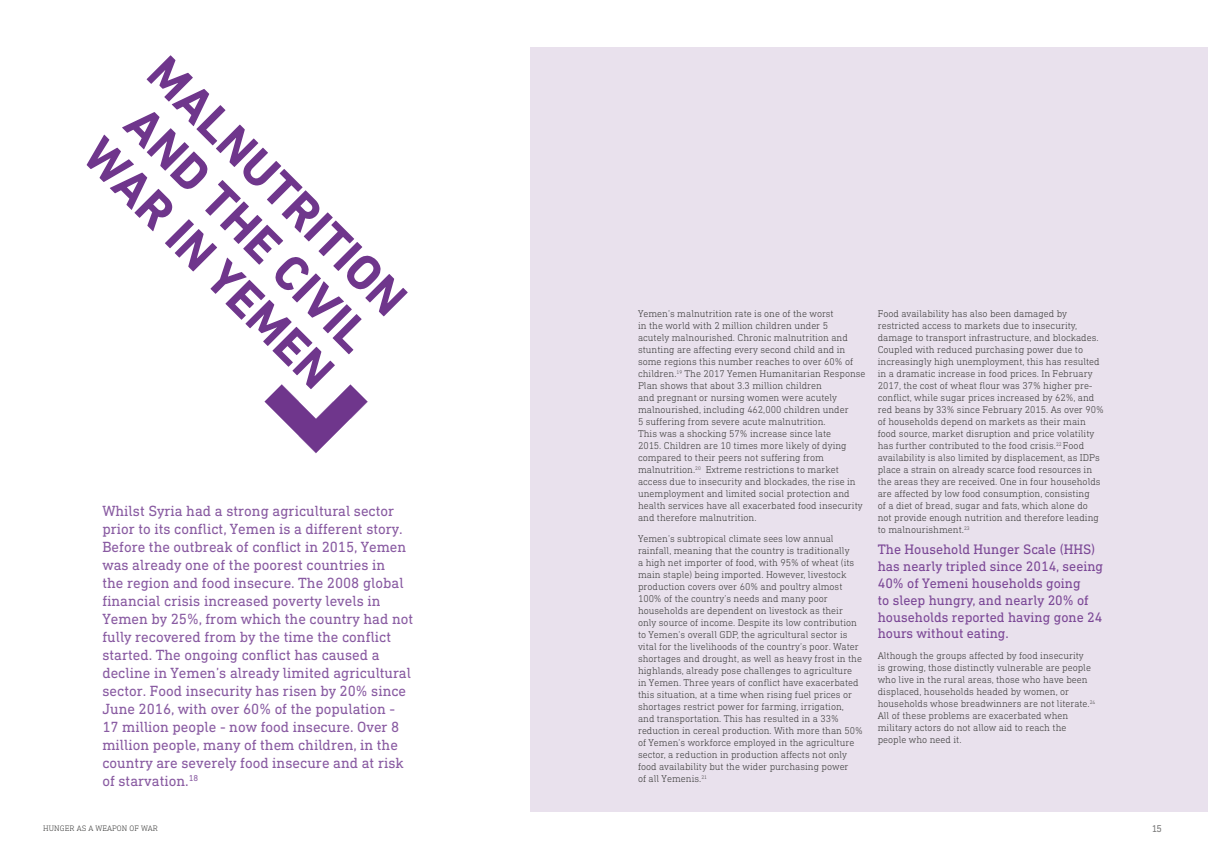
<style>
.page{position:relative;width:1208px;height:859px;background:#fff}
.page>*{position:absolute;margin:0;border:0;box-sizing:border-box;transform-origin:0 0}
.t1{font:700 50.1px/51.5px "DIN Next LT Pro";color:#6f368c;text-align:justify}
.Intro_Large{font:15px/18px "DIN Next Slab Pro";color:#895ba2}
.Large_Subtitle{font:14px/16.8px "DIN Next Slab Pro";color:#7b4796}
.BodyCopy{font:300 10px/12px "DIN Next Slab Pro";color:#3d3d3c}
.t2{font:10px "DIN Next Slab Pro";color:#3d3d3c}
.t3{font:300 8px "DIN Next Slab Pro";letter-spacing:.01em;color:#3d3d3c}
</style>
<div class="page">
<svg style="left:264px;top:384px;width:103px;height:69px"></svg>
<div style="left:530px;top:47px;width:678px;height:765px;background:#e9e1ed"></div>
<p class="t1" style="left:175px;top:47px;width:343px;rotate:45deg">MALNUTRITION AND THE CIVIL WAR IN YEMEN</p>
<p class="Intro_Large" style="left:102px;top:502px;width:312px">Whilst Syria had a strong agricultural sector prior to its conflict, Yemen is a different story.<br>Before the outbreak of conflict in 2015, Yemen was already one of the poorest countries in<br>the region and food insecure. The 2008 global financial crisis increased poverty levels in Yemen by 25%, from which the country had not fully recovered from by the time the conflict started. The ongoing conflict has caused a decline in Yemen’s already limited agricultural sector. Food insecurity has risen by 20% since June 2016, with over 60% of the population - 17 million people - now food insecure. Over 8 million people, many of them children, in the country are severely food insecure and at risk of starvation.<sup>18</sup></p>
<p class="BodyCopy" style="left:638px;top:308px;width:229px">Yemen’s malnutrition rate is one of the worst<br>in the world with 2 million children under 5<br>acutely malnourished. Chronic malnutrition and stunting are affecting every second child and in some regions this number reaches to over 60% of children.<sup>19</sup> The 2017 Yemen Humanitarian Response Plan shows that about 3.3 million children<br>and pregnant or nursing women were acutely malnourished, including 462,000 children under<br>5 suffering from severe acute malnutrition.<br>This was a shocking 57% increase since late<br>2015. Children are 10 times more likely of dying compared to their peers not suffering from malnutrition.<sup>20</sup> Extreme restrictions to market access due to insecurity and blockades, the rise in unemployment and limited social protection and health services have all exacerbated food insecurity and therefore malnutrition.</p>
<p class="BodyCopy" style="left:638px;top:533px;width:226px">Yemen’s subtropical climate sees low annual rainfall, meaning that the country is traditionally<br>a high net importer of food, with 95% of wheat (its main staple) being imported. However, livestock production covers over 60% and poultry almost 100% of the country’s needs and many poor households are dependent on livestock as their only source of income. Despite its low contribution to Yemen’s overall GDP, the agricultural sector is vital for the livelihoods of the country’s poor. Water shortages and drought, as well as heavy frost in the highlands, already pose challenges to agriculture in Yemen. Three years of conflict have exacerbated this situation, at a time when rising fuel prices or shortages restrict power for farming, irrigation, and transportation. This has resulted in a 33% reduction in cereal production. With more than 50% of Yemen’s workforce employed in the agriculture sector, a reduction in production affects not only food availability but the wider purchasing power<br>of all Yemenis.<sup>21</sup></p>
<p class="BodyCopy" style="left:877px;top:307px;width:227px">Food availability has also been damaged by restricted access to markets due to insecurity, damage to transport infrastructure, and blockades.<br>Coupled with reduced purchasing power due to increasingly high unemployment, this has resulted in a dramatic increase in food prices. In February 2017, the cost of wheat flour was 37% higher pre&shy;conflict, while sugar prices increased by 62%, and red beans by 33% since February 2015. As over 90% of households depend on markets as their main food source, market disruption and price volatility has further contributed to the food crisis.<sup>22</sup> Food availability is also limited by displacement, as IDPs place a strain on already scarce food resources in the areas they are received. One in four households are affected by low food consumption, consisting<br>of a diet of bread, sugar and fats, which alone do not provide enough nutrition and therefore leading to malnourishment.<sup>23</sup></p>
<p class="Large_Subtitle" style="left:877px;top:541px;width:227px">The Household Hunger Scale (HHS) has nearly tripled since 2014, seeing<br>40% of Yemeni households going<br>to sleep hungry, and nearly 20% of households reported having gone 24 hours without eating.</p>
<p class="BodyCopy" style="left:877px;top:649px;width:219px">Although the groups affected by food insecurity<br>is growing, those distinctly vulnerable are people who live in the rural areas, those who have been displaced, households headed by women, or households whose breadwinners are not literate.<sup>24<br></sup>All of these problems are exacerbated when military actors do not allow aid to reach the people who need it.</p>
<p class="t3" style="left:43px;top:823px;width:116px">HUNGER AS A WEAPON OF WAR</p>
<p class="t2" style="left:1151px;top:823px;width:12px">15</p>
</div>
